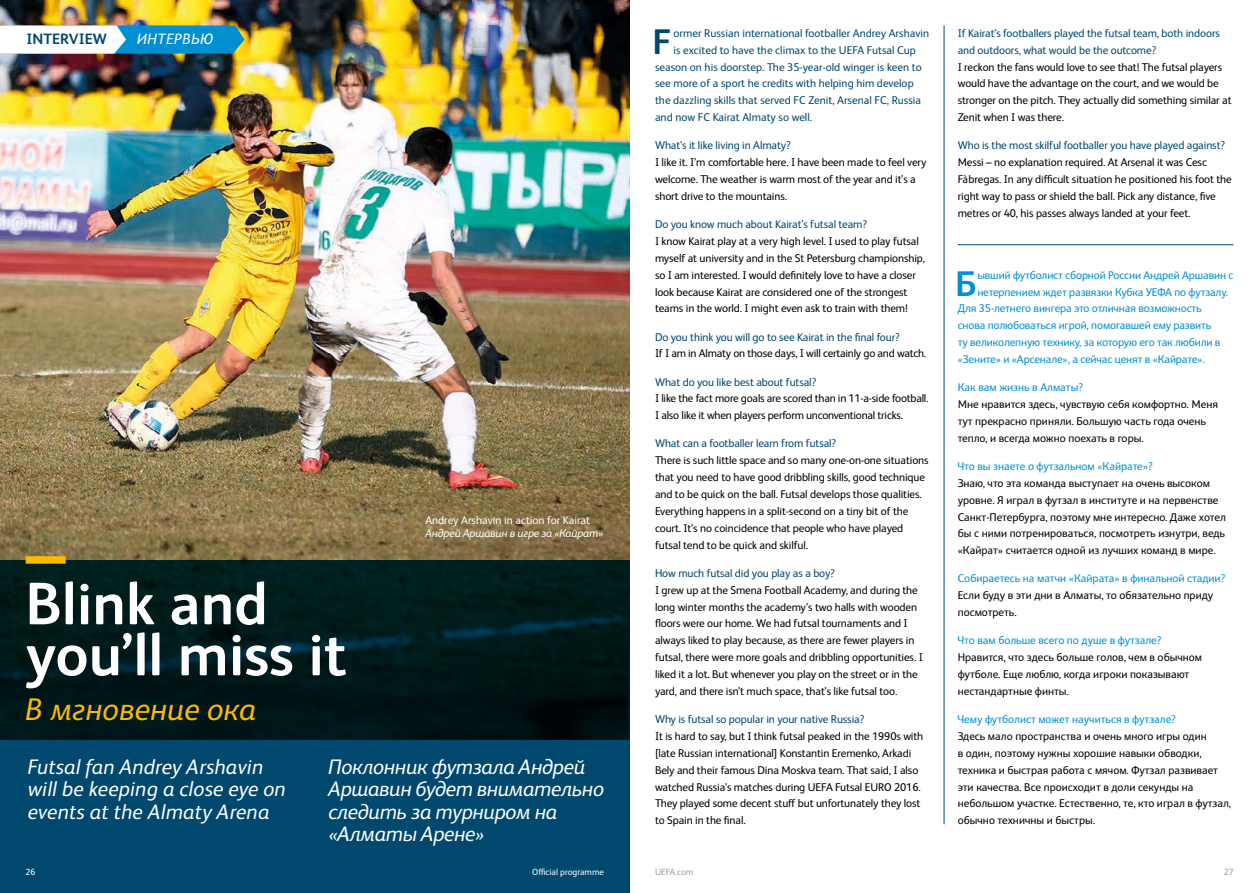
<style>
.page{position:relative;width:1259px;height:893px;background:#fff}
.page>*{position:absolute;margin:0;border:0;box-sizing:border-box;transform-origin:0 0}
.t1{font:700 60px/51px "Europa";color:#fff}
.t2{font:700 35.7px "Europa";color:#00486e}
.t3{font:700 35.7px "Europa";color:#0090d2}
.t4{font:italic 31.35px "Europa";color:#fbba00}
.t5{font:italic 21px/22.5px "Europa";letter-spacing:-.02em;color:#fff}
.t6{font:italic 21px/22.5px "Europa";letter-spacing:.005em;color:#fff}
.t7{font:700 15px "Europa";color:#00486e}
.t8{font:italic 15px "Europa";letter-spacing:.025em;color:#fff}
.t9{font:11.25px/16.8px "Europa";letter-spacing:-.01em;color:#000}
.t10{font:11.25px/16.8px "Europa";letter-spacing:-.01em;color:#00486e}
.t11{font:11.25px "Europa";letter-spacing:-.01em;color:#0090d2}
.t12{font:11.25px "Europa";color:#fff}
.t13{font:italic 11.25px "Europa";letter-spacing:-.02em;color:#fff}
.t14{font:9px "Europa";color:#fff}
.t15{font:9px "Europa";color:#9f9f9f}
</style>
<div class="page">
<img style="left:0;top:0;width:629px;height:560px">
<svg style="left:0;top:560px;width:629px;height:333px;background:#002e40"></svg>
<hr style="left:957px;top:244px;width:276px;height:1px;background:#00486e">
<hr style="left:943px;top:26px;width:1px;height:798px;background:#00486e">
<div style="left:26px;top:556px;width:40px;height:8px;background:#fbba00"></div>
<svg style="left:0;top:26px;width:244px;height:28px"></svg>
<h3 class="t7" style="left:27px;top:29px;width:82px">INTERVIEW</h3>
<h3 class="t8" style="left:137px;top:29px;width:78px">ИНТЕРВЬЮ</h3>
<h1 class="t1" style="left:25px;top:575px;width:323px">Blink and you’ll miss it</h1>
<h3 class="t4" style="left:25px;top:687px;width:232px">В мгновение ока</h3>
<p class="t12" style="left:425px;top:512px;width:166px">Andrey Arshavin in action for Kairat</p>
<p class="t13" style="left:425px;top:525px;width:179px">Андрей Аршавин в игре за «Кайрат»</p>
<h3 class="t6" style="left:28px;top:754px;width:260px">Futsal fan Andrey Arshavin will be keeping a close eye on events at the Almaty Arena</h3>
<h3 class="t5" style="left:328px;top:754px;width:277px">Поклонник футзала Андрей<br>Аршавин будет внимательно следить за турниром на «Алматы Арене»</h3>
<h2 class="t2" style="left:652px;top:16px;width:20px">F</h2>
<p class="t10" style="left:673px;top:24px;width:257px">ormer Russian international footballer Andrey Arshavin</p>
<p class="t10" style="left:673px;top:41px;width:244px">is excited to have the climax to the UEFA Futsal Cup</p>
<p class="t10" style="left:655px;top:57px;width:268px">season on his doorstep. The 35-year-old winger is keen to</p>
<p class="t10" style="left:655px;top:74px;width:260px">see more of a sport he credits with helping him develop</p>
<p class="t10" style="left:655px;top:91px;width:268px">the dazzling skills that served FC Zenit, Arsenal FC, Russia</p>
<p class="t10" style="left:655px;top:108px;width:159px">and now FC Kairat Almaty so well.</p>
<p class="t10" style="left:655px;top:136px;width:137px">What’s it like living in Almaty?</p>
<p class="t9" style="left:655px;top:153px;width:273px">I like it. I’m comfortable here. I have been made to feel very welcome. The weather is warm most of the year and it’s a short drive to the mountains.</p>
<p class="t10" style="left:655px;top:215px;width:214px">Do you know much about Kairat’s futsal team?</p>
<p class="t9" style="left:655px;top:232px;width:272px">I know Kairat play at a very high level. I used to play futsal myself at university and in the St Petersburg championship, so I am interested. I would definitely love to have a closer look because Kairat are considered one of the strongest teams in the world. I might even ask to train with them!</p>
<p class="t10" style="left:655px;top:327px;width:246px">Do you think you will go to see Kairat in the final four?</p>
<p class="t9" style="left:655px;top:344px;width:273px">If I am in Almaty on those days, I will certainly go and watch.</p>
<p class="t10" style="left:655px;top:372px;width:163px">What do you like best about futsal?</p>
<p class="t9" style="left:655px;top:389px;width:275px">I like the fact more goals are scored than in 11-a-side football.<br>I also like it when players perform unconventional tricks.</p>
<p class="t10" style="left:655px;top:434px;width:183px">What can a footballer learn from futsal?</p>
<p class="t9" style="left:655px;top:451px;width:275px">There is such little space and so many one-on-one situations that you need to have good dribbling skills, good technique and to be quick on the ball. Futsal develops those qualities.<br>Everything happens in a split-second on a tiny bit of the court. It’s no coincidence that people who have played futsal tend to be quick and skilful.</p>
<p class="t10" style="left:655px;top:564px;width:181px">How much futsal did you play as a boy?</p>
<p class="t9" style="left:655px;top:581px;width:269px">I grew up at the Smena Football Academy, and during the long winter months the academy’s two halls with wooden floors were our home. We had futsal tournaments and I always liked to play because, as there are fewer players in futsal, there were more goals and dribbling opportunities. I liked it a lot. But whenever you play on the street or in the yard, and there isn’t much space, that’s like futsal too.</p>
<p class="t10" style="left:655px;top:710px;width:211px">Why is futsal so popular in your native Russia?</p>
<p class="t9" style="left:655px;top:727px;width:270px">It is hard to say, but I think futsal peaked in the 1990s with [late Russian international] Konstantin Eremenko, Arkadi Bely and their famous Dina Moskva team. That said, I also watched Russia’s matches during UEFA Futsal EURO 2016.<br>They played some decent stuff but unfortunately they lost to Spain in the final.</p>
<p class="t10" style="left:957px;top:24px;width:264px">If Kairat’s footballers played the futsal team, both indoors and outdoors, what would be the outcome?</p>
<p class="t9" style="left:957px;top:57px;width:275px">I reckon the fans would love to see that! The futsal players would have the advantage on the court, and we would be stronger on the pitch. They actually did something similar at Zenit when I was there.</p>
<p class="t10" style="left:957px;top:136px;width:269px">Who is the most skilful footballer you have played against?</p>
<p class="t9" style="left:957px;top:153px;width:276px">Messi – no explanation required. At Arsenal it was Cesc Fàbregas. In any difficult situation he positioned his foot the right way to pass or shield the ball. Pick any distance, five metres or 40, his passes always landed at your feet.</p>
<h2 class="t3" style="left:955px;top:258px;width:23px">Б</h2>
<p class="t11" style="left:977px;top:267px;width:257px">ывший футболист сборной России Андрей Аршавин с</p>
<p class="t11" style="left:977px;top:284px;width:252px">нетерпением ждет развязки Кубка УЕФА по футзалу.</p>
<p class="t11" style="left:957px;top:301px;width:245px">Для 35-летнего вингера это отличная возможность</p>
<p class="t11" style="left:957px;top:317px;width:255px">снова полюбоваться игрой, помогавшей ему развить</p>
<p class="t11" style="left:957px;top:334px;width:264px">ту великолепную технику, за которую его так любили в</p>
<p class="t11" style="left:957px;top:351px;width:248px">«Зените» и «Арсенале», а сейчас ценят в «Кайрате».</p>
<p class="t11" style="left:957px;top:379px;width:127px">Как вам жизнь в Алматы?</p>
<p class="t9" style="left:957px;top:395px;width:262px">Мне нравится здесь, чувствую себя комфортно. Меня тут прекрасно приняли. Большую часть года очень тепло, и всегда можно поехать в горы.</p>
<p class="t11" style="left:957px;top:458px;width:197px">Что вы знаете о футзальном «Кайрате»?</p>
<p class="t9" style="left:957px;top:474px;width:270px">Знаю, что эта команда выступает на очень высоком уровне. Я играл в футзал в институте и на первенстве Санкт-Петербурга, поэтому мне интересно. Даже хотел бы с ними потренироваться, посмотреть изнутри, ведь «Кайрат» считается одной из лучших команд в мире.</p>
<p class="t11" style="left:957px;top:571px;width:269px">Собираетесь на матчи «Кайрата» в финальной стадии?</p>
<p class="t9" style="left:957px;top:586px;width:257px">Если буду в эти дни в Алматы, то обязательно приду посмотреть.</p>
<p class="t11" style="left:957px;top:632px;width:205px">Что вам больше всего по душе в футзале?</p>
<p class="t9" style="left:957px;top:648px;width:246px">Нравится, что здесь больше голов, чем в обычном футболе. Еще люблю, когда игроки показывают нестандартные финты.</p>
<p class="t11" style="left:957px;top:711px;width:220px">Чему футболист может научиться в футзале?</p>
<p class="t9" style="left:957px;top:727px;width:275px">Здесь мало пространства и очень много игры один<br>в один, поэтому нужны хорошие навыки обводки, техника и быстрая работа с мячом. Футзал развивает эти качества. Все происходит в доли секунды на небольшом участке. Естественно, те, кто играл в футзал, обычно техничны и быстры.</p>
<p class="t14" style="left:26px;top:866px;width:11px">26</p>
<p class="t14" style="left:532px;top:866px;width:73px">Official programme</p>
<p class="t15" style="left:655px;top:866px;width:40px">UEFA.com</p>
<p class="t15" style="left:1223px;top:866px;width:11px">27</p>
</div>
